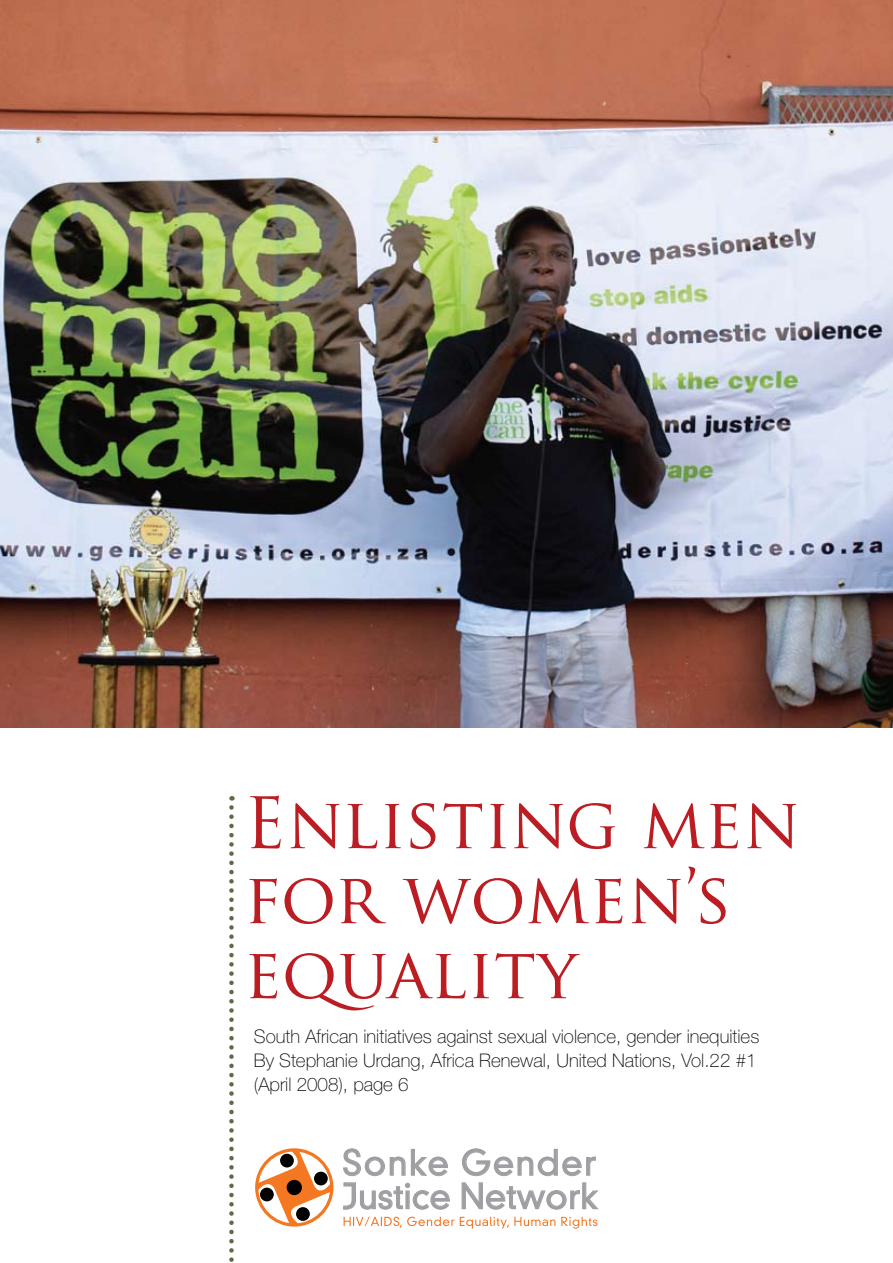
<style>
.page{position:relative;width:893px;height:1263px;background:#fff}
.page>*{position:absolute;margin:0;border:0;box-sizing:border-box;transform-origin:0 0}
.t1{font:69px/75px "Trajan Pro";color:#bb1d23}
.t2{font:300 34.05px/33.5px "DIN Neuzeit Grotesk";color:#9d9fa2}
.t3{font:100 18.75px/24px "Helvetica Neue";color:#000}
</style>
<div class="page">
<img style="left:0;top:0;width:893px;height:727px">
<svg style="left:229px;top:807px;width:5px;height:455px"></svg>
<svg style="left:257px;top:1151px;width:75px;height:74px"></svg>
<div style="left:255px;top:1148px;width:78px;height:78px;border:3px solid #f47721;border-radius:50%"></div>
<div style="left:280px;top:1154px;width:14px;height:13px;background:#000;border-radius:50%"></div>
<div style="left:314px;top:1172px;width:14px;height:13px;background:#000;border-radius:50%"></div>
<div style="left:296px;top:1207px;width:14px;height:14px;background:#000;border-radius:50%"></div>
<div style="left:260px;top:1187px;width:14px;height:14px;background:#000;border-radius:50%"></div>
<div style="left:287px;top:1180px;width:14px;height:14px;background:#000;border-radius:50%"></div>
<div style="left:287px;top:1180px;width:15px;height:15px;border:1px solid #000;border-radius:50%"></div>
<svg style="left:343px;top:1148px;width:105px;height:28px"></svg>
<svg style="left:462px;top:1148px;width:134px;height:28px"></svg>
<svg style="left:343px;top:1182px;width:107px;height:28px"></svg>
<svg style="left:461px;top:1182px;width:138px;height:28px"></svg>
<svg style="left:344px;top:1217px;width:253px;height:11px"></svg>
<h1 class="t1" style="left:244px;top:785px;width:558px">Enlisting men for women’s equality</h1>
<p class="t3" style="left:254px;top:1024px;width:507px">South African initiatives against sexual violence, gender inequities<br>By Stephanie Urdang, Africa Renewal, United Nations, Vol.22 #1 (April 2008), page 6</p>
<h2 class="t2" style="left:342px;top:1146px;width:257px">Sonke Gender<br>Justice Network</h2>
</div>
